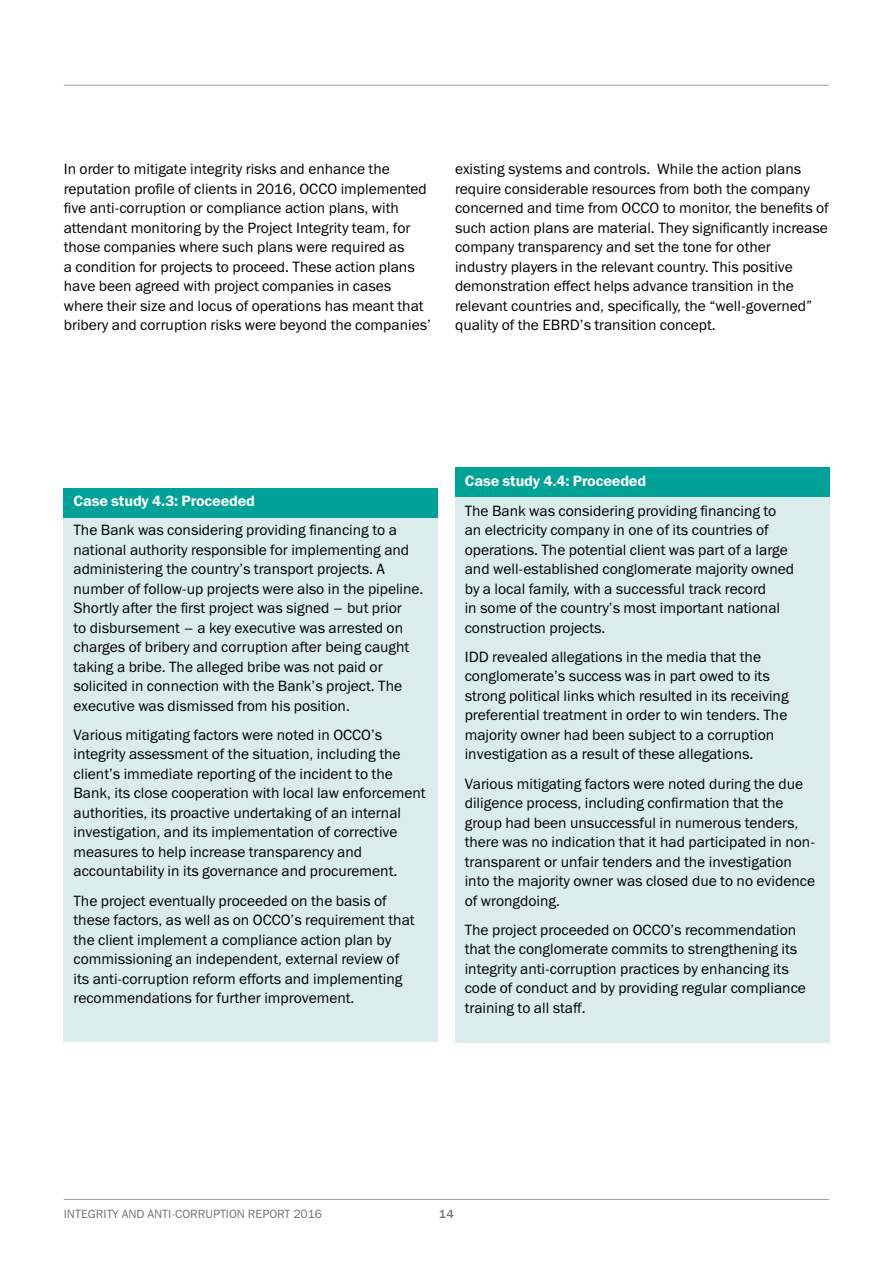
<style>
.page{position:relative;width:893px;height:1263px;background:#fff}
.page>*{position:absolute;margin:0;border:0;box-sizing:border-box;transform-origin:0 0}
.t1{font:15px/19.5px "Franklin Gothic Book ITC";color:#000}
.t2{font:15px "Franklin Gothic Demi ITC";letter-spacing:-.01em;color:#fff}
.t3{font:12px "Franklin Gothic Book ITC";color:#747373}
.t4{font:12px "Franklin Gothic Medium ITC";color:#747373}
</style>
<div class="page">
<hr style="left:64px;top:85px;width:765px;height:1px;background:#9d9d9c">
<hr style="left:64px;top:1199px;width:765px;height:1px;background:#9d9d9c">
<div style="left:64px;top:516px;width:374px;height:526px;background:#daedec"></div>
<div style="left:64px;top:489px;width:374px;height:29px;background:#00a297"></div>
<div style="left:455px;top:496px;width:374px;height:546px;background:#daedec"></div>
<div style="left:455px;top:467px;width:374px;height:29px;background:#00a297"></div>
<p class="t1" style="left:64px;top:159px;width:369px">In order to mitigate integrity risks and enhance the reputation profile of clients in 2016, OCCO implemented five anti-corruption or compliance action plans, with attendant monitoring by the Project Integrity team, for those companies where such plans were required as<br>a condition for projects to proceed. These action plans have been agreed with project companies in cases where their size and locus of operations has meant that bribery and corruption risks were beyond the companies’</p>
<p class="t1" style="left:455px;top:159px;width:375px">existing systems and controls. While the action plans require considerable resources from both the company concerned and time from OCCO to monitor, the benefits of such action plans are material. They significantly increase company transparency and set the tone for other<br>industry players in the relevant country. This positive demonstration effect helps advance transition in the relevant countries and, specifically, the “well-governed” quality of the EBRD’s transition concept.</p>
<p class="t2" style="left:74px;top:492px;width:183px">Case study 4.3: Proceeded</p>
<p class="t1" style="left:74px;top:520px;width:351px">The Bank was considering providing financing to a national authority responsible for implementing and administering the country’s transport projects. A number of follow-up projects were also in the pipeline.<br>Shortly after the first project was signed – but prior<br>to disbursement – a key executive was arrested on charges of bribery and corruption after being caught taking a bribe. The alleged bribe was not paid or solicited in connection with the Bank’s project. The executive was dismissed from his position.</p>
<p class="t1" style="left:74px;top:725px;width:354px">Various mitigating factors were noted in OCCO’s integrity assessment of the situation, including the client’s immediate reporting of the incident to the Bank, its close cooperation with local law enforcement authorities, its proactive undertaking of an internal investigation, and its implementation of corrective measures to help increase transparency and accountability in its governance and procurement.</p>
<p class="t1" style="left:74px;top:890px;width:342px">The project eventually proceeded on the basis of these factors, as well as on OCCO’s requirement that the client implement a compliance action plan by commissioning an independent, external review of its anti-corruption reform efforts and implementing recommendations for further improvement.</p>
<p class="t2" style="left:465px;top:472px;width:183px">Case study 4.4: Proceeded</p>
<p class="t1" style="left:465px;top:500px;width:331px">The Bank was considering providing financing to an electricity company in one of its countries of operations. The potential client was part of a large and well-established conglomerate majority owned by a local family, with a successful track record<br>in some of the country’s most important national construction projects.</p>
<p class="t1" style="left:465px;top:647px;width:325px">IDD revealed allegations in the media that the conglomerate’s success was in part owed to its strong political links which resulted in its receiving preferential treatment in order to win tenders. The majority owner had been subject to a corruption investigation as a result of these allegations.</p>
<p class="t1" style="left:465px;top:773px;width:352px">Various mitigating factors were noted during the due diligence process, including confirmation that the group had been unsuccessful in numerous tenders, there was no indication that it had participated in non&shy;transparent or unfair tenders and the investigation into the majority owner was closed due to no evidence of wrongdoing.</p>
<p class="t1" style="left:465px;top:920px;width:343px">The project proceeded on OCCO’s recommendation that the conglomerate commits to strengthening its integrity anti-corruption practices by enhancing its code of conduct and by providing regular compliance training to all staff.</p>
<p class="t3" style="left:64px;top:1206px;width:260px">INTEGRITY AND ANTI-CORRUPTION REPORT 2016</p>
<p class="t4" style="left:439px;top:1206px;width:16px">14</p>
</div>
